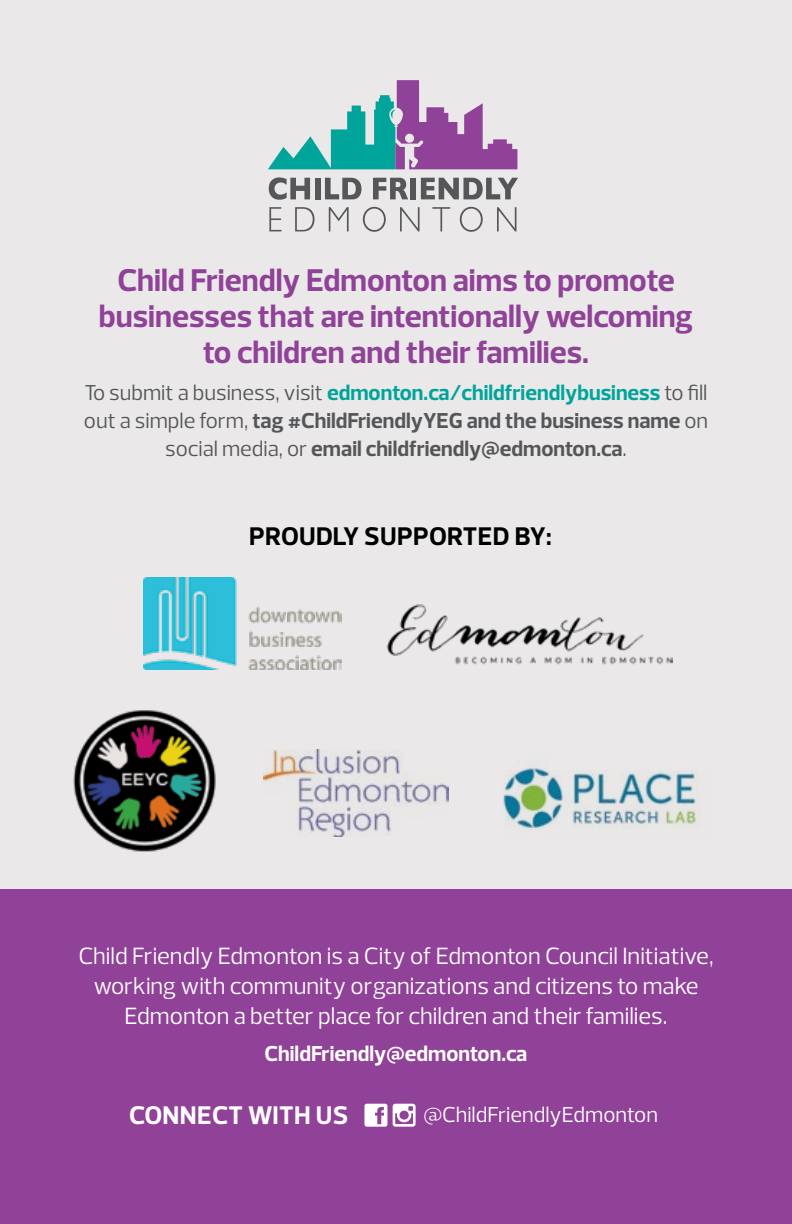
<style>
.page{position:relative;width:792px;height:1224px;background:#fff}
.page>*{position:absolute;margin:0;border:0;box-sizing:border-box;transform-origin:0 0}
.t1{font:700 32px/36px "Prelo";color:#904198;text-align:center}
.t2{font:700 26px "Prelo";letter-spacing:.015em;color:#000}
.t3{font:700 26px "Prelo";letter-spacing:.015em;color:#fff}
.t4{font:24px/30px "Prelo";color:#fff;text-align:center}
.t5{font:700 22px/28px "Prelo";color:#55565a;text-align:center}
.t6{font:700 22px "Prelo";color:#fff}
.t7{font:22px "Prelo";color:#fff}
.s1{font-weight:400}
.s2{color:#00a49a}
</style>
<div class="page">
<div style="left:0;top:886px;width:792px;height:338px;background:#904198"></div>
<div style="left:0;top:0;width:792px;height:888px;background:#eae8e8"></div>
<svg style="left:364px;top:1104px;width:23px;height:23px"></svg>
<svg style="left:393px;top:1104px;width:23px;height:23px"></svg>
<img style="left:144px;top:578px;width:197px;height:92px">
<img style="left:73px;top:710px;width:143px;height:142px">
<img style="left:386px;top:604px;width:287px;height:61px">
<img style="left:264px;top:749px;width:184px;height:88px">
<img style="left:503px;top:766px;width:199px;height:69px">
<svg style="left:269px;top:177px;width:41px;height:23px"></svg>
<div style="left:315px;top:178px;width:5px;height:21px;background:#55565a"></div>
<svg style="left:325px;top:178px;width:37px;height:21px"></svg>
<svg style="left:373px;top:178px;width:35px;height:21px"></svg>
<div style="left:411px;top:178px;width:5px;height:21px;background:#55565a"></div>
<svg style="left:421px;top:178px;width:97px;height:21px"></svg>
<svg style="left:269px;top:207px;width:12px;height:24px"></svg>
<svg style="left:295px;top:207px;width:20px;height:24px"></svg>
<svg style="left:329px;top:207px;width:20px;height:24px"></svg>
<svg style="left:363px;top:207px;width:23px;height:25px"></svg>
<svg style="left:400px;top:207px;width:20px;height:24px"></svg>
<svg style="left:432px;top:207px;width:18px;height:24px"></svg>
<svg style="left:460px;top:207px;width:23px;height:25px"></svg>
<svg style="left:497px;top:207px;width:19px;height:24px"></svg>
<svg style="left:268px;top:80px;width:249px;height:89px"></svg>
<h1 class="t1" style="left:99px;top:263px;width:596px">Child Friendly Edmonton aims to promote businesses that are intentionally welcoming to children and their families.</h1>
<p class="t5" style="left:84px;top:379px;width:626px"><span class="s1">To submit a business, visit</span> <span class="s2">edmonton.ca/childfriendlybusiness</span> <span class="s1">to fill out a simple form,</span> tag #ChildFriendlyYEG and the business name <span class="s1">on social media, or</span> email childfriendly@edmonton.ca<span class="s1">.</span></p>
<p class="t2" style="left:249px;top:520px;width:304px">PROUDLY SUPPORTED BY:</p>
<p class="t4" style="left:78px;top:941px;width:637px">Child Friendly Edmonton is a City of Edmonton Council Initiative, working with community organizations and citizens to make<br>Edmonton a better place for children and their families.</p>
<p class="t6" style="left:265px;top:1040px;width:264px">ChildFriendly@edmonton.ca</p>
<p class="t3" style="left:129px;top:1099px;width:221px">CONNECT WITH US</p>
<p class="t7" style="left:424px;top:1101px;width:236px">@ChildFriendlyEdmonton</p>
</div>
